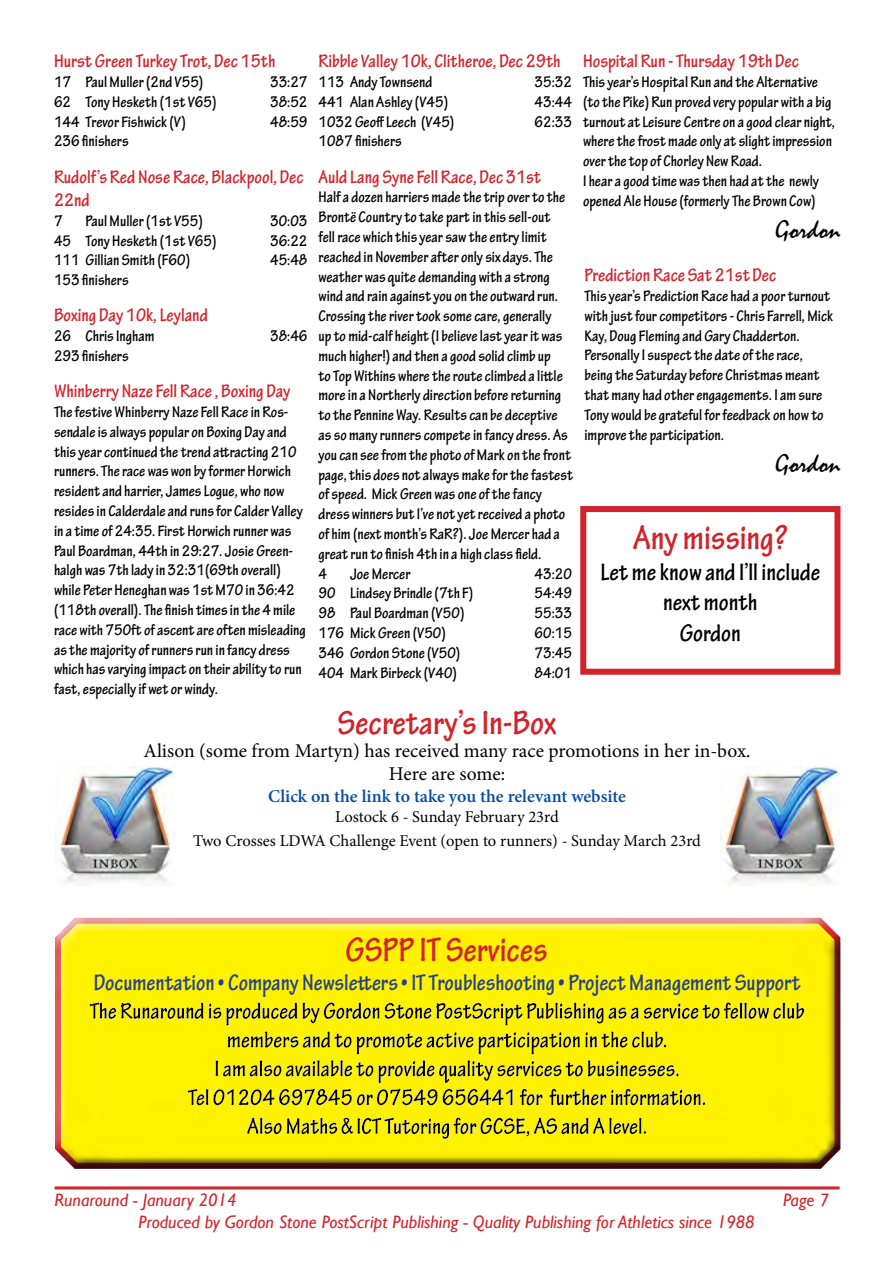
<style>
.page{position:relative;width:893px;height:1263px;background:#fff}
.page>*{position:absolute;margin:0;border:0;box-sizing:border-box;transform-origin:0 0}
.t1{font:700 condensed 36px "Tekton Pro";color:#d2232a}
.t2{font:27px "Mistral";color:#000}
.t3{font:700 condensed 25.5px/30.6px "Tekton Pro";color:#000;text-align:center}
.t4{font:700 condensed 24px "Tekton Pro";color:#25408f}
.t5{font:700 condensed 19.5px/23.4px "Tekton Pro";color:#d2232a}
.t6{font:19.5px/23.4px "Minion Pro";letter-spacing:-.005em;color:#000;text-align:center}
.t7{font:italic 18px "Gill Sans";color:#d2232a}
.t8{font:600 18px "Minion Pro";color:#084da1}
.t9{font:700 condensed 16.5px/19.8px "Tekton Pro";color:#000}
.t10{font:16.5px/24px "Minion Pro";letter-spacing:-.005em;color:#000;text-align:center}
</style>
<div class="page">
<hr style="left:55px;top:1186px;width:785px;height:3px;background:#d2232a">
<img style="left:56px;top:766px;width:119px;height:118px">
<img style="left:720px;top:766px;width:120px;height:118px">
<div style="left:42px;top:905px;width:808px;height:254px;background:#fff;opacity:.75"></div>
<div style="left:45px;top:928px;width:808px;height:241px;background:#000;opacity:.75"></div>
<div style="left:580px;top:506px;width:260px;height:169px;border:6px solid #d2232a"></div>
<p class="t5" style="left:54px;top:50px;width:223px">Hurst Green Turkey Trot, Dec 15th</p>
<p class="t9" style="left:54px;top:72px;width:151px">17 Paul Muller (2nd V55)</p>
<p class="t9" style="left:270px;top:72px;width:39px">33:27</p>
<p class="t9" style="left:54px;top:92px;width:164px">62 Tony Hesketh (1st V65)</p>
<p class="t9" style="left:270px;top:92px;width:39px">38:52</p>
<p class="t9" style="left:54px;top:112px;width:133px">144 Trevor Fishwick (V)</p>
<p class="t9" style="left:270px;top:112px;width:39px">48:59</p>
<p class="t9" style="left:54px;top:132px;width:76px">236 finishers</p>
<p class="t5" style="left:54px;top:165px;width:251px">Rudolf’s Red Nose Race, Blackpool, Dec<br>22nd</p>
<p class="t9" style="left:54px;top:211px;width:10px">7</p>
<p class="t9" style="left:85px;top:211px;width:119px">Paul Muller (1st V55)</p>
<p class="t9" style="left:270px;top:211px;width:39px">30:03</p>
<p class="t9" style="left:54px;top:231px;width:164px">45 Tony Hesketh (1st V65)</p>
<p class="t9" style="left:270px;top:231px;width:39px">36:22</p>
<p class="t9" style="left:54px;top:251px;width:138px">111 Gillian Smith (F60)</p>
<p class="t9" style="left:270px;top:251px;width:39px">45:48</p>
<p class="t9" style="left:54px;top:270px;width:76px">153 finishers</p>
<p class="t5" style="left:54px;top:304px;width:155px">Boxing Day 10k, Leyland</p>
<p class="t9" style="left:54px;top:326px;width:102px">26 Chris Ingham</p>
<p class="t9" style="left:270px;top:326px;width:39px">38:46</p>
<p class="t9" style="left:54px;top:346px;width:76px">293 finishers</p>
<p class="t5" style="left:54px;top:380px;width:238px">Whinberry Naze Fell Race , Boxing Day</p>
<p class="t9" style="left:54px;top:402px;width:253px">The festive Whinberry Naze Fell Race in Ros&shy;sendale is always popular on Boxing Day and this year continued the trend attracting 210 runners. The race was won by former Horwich resident and harrier, James Logue, who now resides in Calderdale and runs for Calder Valley in a time of 24:35. First Horwich runner was Paul Boardman, 44th in 29:27. Josie Green&shy;halgh was 7th lady in 32:31(69th overall) while Peter Heneghan was 1st M70 in 36:42 (118th overall). The finish times in the 4 mile race with 750ft of ascent are often misleading as the majority of runners run in fancy dress which has varying impact on their ability to run fast, especially if wet or windy.</p>
<p class="t5" style="left:318px;top:50px;width:244px">Ribble Valley 10k, Clitheroe, Dec 29th</p>
<p class="t9" style="left:318px;top:72px;width:115px">113 Andy Townsend</p>
<p class="t9" style="left:535px;top:72px;width:39px">35:32</p>
<p class="t9" style="left:318px;top:92px;width:131px">441 Alan Ashley (V45)</p>
<p class="t9" style="left:535px;top:92px;width:39px">43:44</p>
<p class="t9" style="left:318px;top:112px;width:137px">1032 Geoff Leech (V45)</p>
<p class="t9" style="left:535px;top:112px;width:39px">62:33</p>
<p class="t9" style="left:318px;top:132px;width:85px">1087 finishers</p>
<p class="t5" style="left:318px;top:165px;width:224px">Auld Lang Syne Fell Race, Dec 31st</p>
<p class="t9" style="left:318px;top:188px;width:256px">Half a dozen harriers made the trip over to the Brontë Country to take part in this sell-out<br>fell race which this year saw the entry limit reached in November after only six days. The weather was quite demanding with a strong wind and rain against you on the outward run.<br>Crossing the river took some care, generally<br>up to mid-calf height (I believe last year it was much higher!) and then a good solid climb up<br>to Top Withins where the route climbed a little more in a Northerly direction before returning to the Pennine Way. Results can be deceptive as so many runners compete in fancy dress. As you can see from the photo of Mark on the front page, this does not always make for the fastest of speed. Mick Green was one of the fancy dress winners but I’ve not yet received a photo of him (next month’s RaR?). Joe Mercer had a great run to finish 4th in a high class field.<br>4</p>
<p class="t9" style="left:350px;top:564px;width:62px">Joe Mercer</p>
<p class="t9" style="left:535px;top:564px;width:39px">43:20</p>
<p class="t9" style="left:318px;top:584px;width:156px">90 Lindsey Brindle (7th F)</p>
<p class="t9" style="left:535px;top:584px;width:39px">54:49</p>
<p class="t9" style="left:318px;top:603px;width:147px">98 Paul Boardman (V50)</p>
<p class="t9" style="left:535px;top:603px;width:39px">55:33</p>
<p class="t9" style="left:318px;top:623px;width:129px">176 Mick Green (V50)</p>
<p class="t9" style="left:535px;top:623px;width:39px">60:15</p>
<p class="t9" style="left:318px;top:643px;width:143px">346 Gordon Stone (V50)</p>
<p class="t9" style="left:535px;top:643px;width:39px">73:45</p>
<p class="t9" style="left:318px;top:663px;width:140px">404 Mark Birbeck (V40)</p>
<p class="t9" style="left:535px;top:663px;width:39px">84:01</p>
<p class="t5" style="left:583px;top:50px;width:218px">Hospital Run - Thursday 19th Dec</p>
<p class="t9" style="left:583px;top:72px;width:254px">This year’s Hospital Run and the Alternative (to the Pike) Run proved very popular with a big turnout at Leisure Centre on a good clear night, where the frost made only at slight impression over the top of Chorley New Road.<br>I hear a good time was then had at the newly opened Ale House (formerly The Brown Cow)</p>
<h2 class="t2" style="left:776px;top:215px;width:66px">Gordon</h2>
<p class="t5" style="left:584px;top:264px;width:193px">Prediction Race Sat 21st Dec</p>
<p class="t9" style="left:584px;top:286px;width:250px">This year’s Prediction Race had a poor turnout with just four competitors - Chris Farrell, Mick Kay, Doug Fleming and Gary Chadderton.<br>Personally I suspect the date of the race, being the Saturday before Christmas meant that many had other engagements. I am sure Tony would be grateful for feedback on how to improve the participation.</p>
<h2 class="t2" style="left:776px;top:448px;width:66px">Gordon</h2>
<h1 class="t1" style="left:633px;top:517px;width:156px">Any missing?</h1>
<h3 class="t3" style="left:600px;top:557px;width:221px">Let me know and I’ll include next month<br>Gordon</h3>
<h1 class="t1" style="left:338px;top:701px;width:220px">Secretary’s In-Box</h1>
<p class="t6" style="left:143px;top:739px;width:609px">Alison (some from Martyn) has received many race promotions in her in-box.<br>Here are some:</p>
<p class="t8" style="left:268px;top:784px;width:359px">Click on the link to take you the relevant website</p>
<p class="t10" style="left:193px;top:805px;width:509px">Lostock 6 - Sunday February 23rd<br>Two Crosses LDWA Challenge Event (open to runners) - Sunday March 23rd</p>
<h1 class="t1" style="left:345px;top:928px;width:203px">GSPP IT Services</h1>
<h3 class="t4" style="left:94px;top:968px;width:708px">Documentation • Company Newsletters • IT Troubleshooting • Project Management Support</h3>
<p class="t7" style="left:55px;top:1190px;width:183px">Runaround - January 2014</p>
<p class="t7" style="left:783px;top:1190px;width:47px">Page 7</p>
<p class="t7" style="left:138px;top:1211px;width:618px">Produced by Gordon Stone PostScript Publishing - Quality Publishing for Athletics since 1988</p>
</div>
